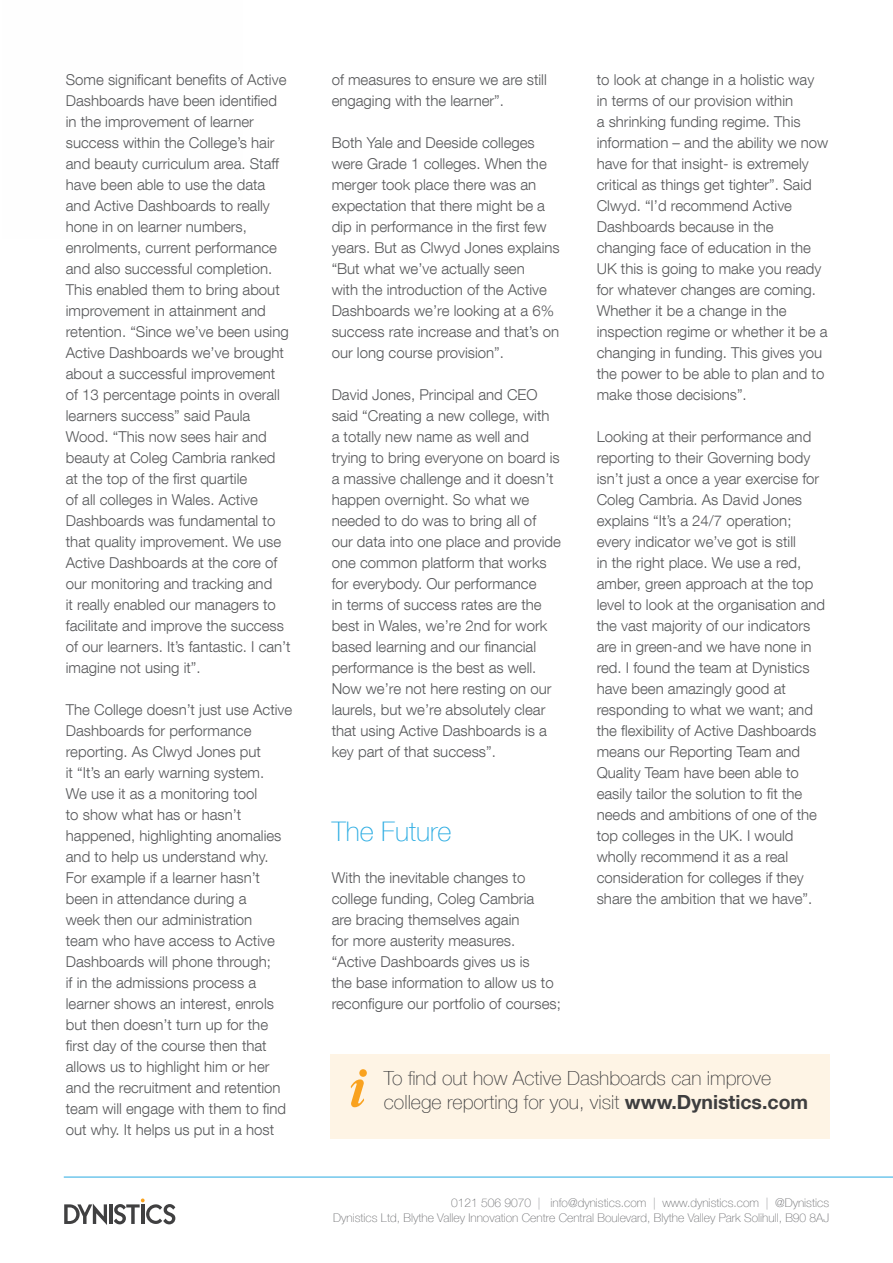
<style>
.page{position:relative;width:893px;height:1263px;background:#fff}
.page>*{position:absolute;margin:0;border:0;box-sizing:border-box;transform-origin:0 0}
.t1{font:100 27px "Helvetica Neue LT Com";color:#29abe2}
.t2{font:100 19.5px/24px "Helvetica Neue LT Com";color:#3e3e3f}
.t3{font:300 15px/21px "Helvetica Neue LT Com";color:#57585a}
.t4{font:100 12px/15px "Helvetica Neue LT Com";color:#6c6d70;text-align:right}
.s1{font-weight:700}
.s2{color:#939598}
</style>
<div class="page">
<hr style="left:64px;top:1177px;width:829px;height:1px;background:#29abe2">
<svg style="left:64px;top:1203px;width:43px;height:22px"></svg>
<hr style="left:109px;top:1204px;width:4px;height:20px;background:#404041">
<svg style="left:114px;top:1198px;width:61px;height:26px"></svg>
<div style="left:330px;top:1054px;width:499px;height:84px;background:#fef4e5"></div>
<svg style="left:351px;top:1069px;width:16px;height:38px"></svg>
<p class="t3" style="left:66px;top:69px;width:226px">Some significant benefits of Active<br>Dashboards have been identified in the improvement of learner success within the College’s hair and beauty curriculum area. Staff have been able to use the data and Active Dashboards to really hone in on learner numbers, enrolments, current performance and also successful completion.<br>This enabled them to bring about improvement in attainment and retention. “Since we’ve been using<br>Active Dashboards we’ve brought about a successful improvement of 13 percentage points in overall learners success” said Paula<br>Wood. “This now sees hair and beauty at Coleg Cambria ranked at the top of the first quartile<br>of all colleges in Wales. Active<br>Dashboards was fundamental to that quality improvement. We use<br>Active Dashboards at the core of our monitoring and tracking and<br>it really enabled our managers to facilitate and improve the success of our learners. It’s fantastic. I can’t imagine not using it”.</p>
<p class="t3" style="left:66px;top:699px;width:228px">The College doesn’t just use Active<br>Dashboards for performance reporting. As Clwyd Jones put<br>it “It’s an early warning system.<br>We use it as a monitoring tool<br>to show what has or hasn’t happened, highlighting anomalies and to help us understand why.<br>For example if a learner hasn’t been in attendance during a<br>week then our administration<br>team who have access to Active<br>Dashboards will phone through;<br>if in the admissions process a learner shows an interest, enrols but then doesn’t turn up for the first day of the course then that allows us to highlight him or her and the recruitment and retention team will engage with them to find out why. It helps us put in a host</p>
<p class="t3" style="left:332px;top:69px;width:217px">of measures to ensure we are still engaging with the learner”.</p>
<p class="t3" style="left:332px;top:132px;width:230px">Both Yale and Deeside colleges were Grade 1 colleges. When the merger took place there was an expectation that there might be a dip in performance in the first few years. But as Clwyd Jones explains “But what we’ve actually seen<br>with the introduction of the Active<br>Dashboards we’re looking at a 6% success rate increase and that’s on our long course provision”.</p>
<p class="t3" style="left:332px;top:384px;width:231px">David Jones, Principal and CEO said “Creating a new college, with a totally new name as well and trying to bring everyone on board is a massive challenge and it doesn’t happen overnight. So what we needed to do was to bring all of our data into one place and provide one common platform that works for everybody. Our performance<br>in terms of success rates are the best in Wales, we’re 2nd for work based learning and our financial performance is the best as well.<br>Now we’re not here resting on our laurels, but we’re absolutely clear that using Active Dashboards is a key part of that success”.</p>
<h1 class="t1" style="left:332px;top:815px;width:121px">The Future</h1>
<p class="t3" style="left:332px;top:867px;width:231px">With the inevitable changes to college funding, Coleg Cambria<br>are bracing themselves again<br>for more austerity measures. “Active Dashboards gives us is<br>the base information to allow us to reconfigure our portfolio of courses;</p>
<p class="t3" style="left:597px;top:69px;width:233px">to look at change in a holistic way in terms of our provision within<br>a shrinking funding regime. This information – and the ability we now have for that insight- is extremely critical as things get tighter”. Said<br>Clwyd. “I’d recommend Active<br>Dashboards because in the changing face of education in the<br>UK this is going to make you ready for whatever changes are coming.<br>Whether it be a change in the inspection regime or whether it be a changing in funding. This gives you the power to be able to plan and to make those decisions”.</p>
<p class="t3" style="left:597px;top:426px;width:230px">Looking at their performance and reporting to their Governing body isn’t just a once a year exercise for<br>Coleg Cambria. As David Jones explains “It’s a 24/7 operation; every indicator we’ve got is still<br>in the right place. We use a red, amber, green approach at the top level to look at the organisation and the vast majority of our indicators are in green-and we have none in red. I found the team at Dynistics have been amazingly good at responding to what we want; and the flexibility of Active Dashboards means our Reporting Team and<br>Quality Team have been able to easily tailor the solution to fit the needs and ambitions of one of the top colleges in the UK. I would wholly recommend it as a real consideration for colleges if they share the ambition that we have”.</p>
<h2 class="t2" style="left:384px;top:1066px;width:426px">To find out how Active Dashboards can improve college reporting for you, visit <span class="s1">www.Dynistics.com</span></h2>
<p class="t4" style="left:333px;top:1195px;width:497px">0121 506 9070 <span class="s2">|</span> info@dynistics.com <span class="s2">|</span> www.dynistics.com <span class="s2">|</span> @Dynistics<br>Dynistics Ltd, Blythe Valley Innovation Centre Central Boulevard, Blythe Valley Park Solihull, B90 8AJ</p>
</div>
